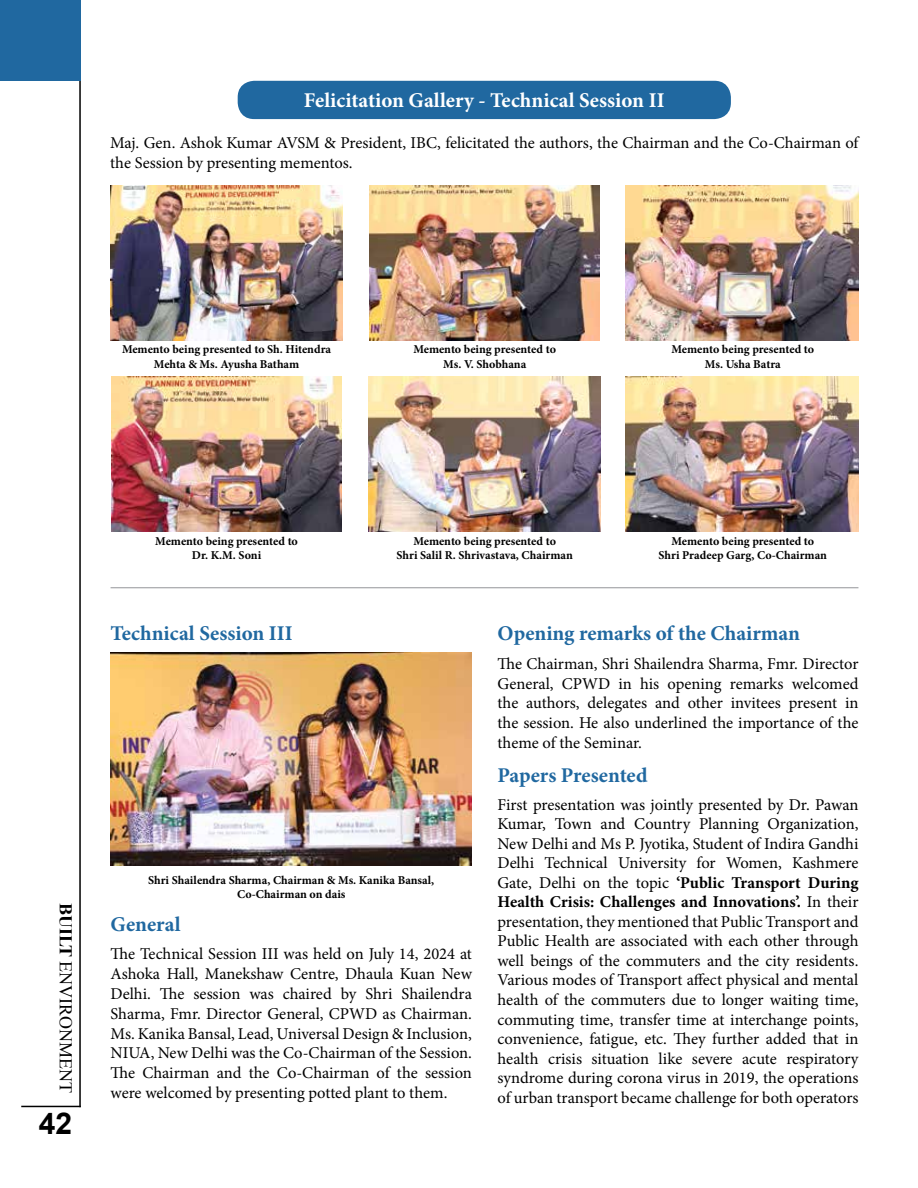
<style>
.page{position:relative;width:918px;height:1188px;background:#fff}
.page>*{position:absolute;margin:0;border:0;box-sizing:border-box;transform-origin:0 0}
.t1{font:700 30px "Arial";color:#000}
.t2{font:700 21px "Minion Pro";color:#2068a0}
.t3{font:700 21px "Minion Pro";color:#fff}
.t4{font:18px "Times New Roman";color:#000}
.t5{font:16.5px/19.5px "Minion Pro";letter-spacing:-.005em;color:#000;text-align:justify}
.t6{font:700 12px/14.4px "Minion Pro";letter-spacing:-.005em;color:#000;text-align:center}
.s1{font-weight:700}
</style>
<div class="page">
<hr style="left:79px;top:81px;width:2px;height:1026px;background:#000">
<hr style="left:21px;top:1106px;width:60px;height:1px;background:#000">
<div style="left:0;top:0;width:81px;height:81px;background:#2068a0"></div>
<div style="left:238px;top:81px;width:493px;height:38px;background:#2068a0;border-radius:16px"></div>
<img style="left:110px;top:185px;width:233px;height:155px">
<img style="left:111px;top:376px;width:230px;height:156px">
<img style="left:369px;top:185px;width:231px;height:155px">
<img style="left:368px;top:376px;width:233px;height:156px">
<img style="left:626px;top:185px;width:232px;height:155px">
<img style="left:626px;top:376px;width:232px;height:156px">
<hr style="left:111px;top:587px;width:747px;height:1px;background:#939598">
<img style="left:111px;top:653px;width:361px;height:213px">
<p class="t3" style="left:304px;top:86px;width:362px">Felicitation Gallery - Technical Session II</p>
<p class="t5" style="left:110px;top:133px;width:750px">Maj. Gen. Ashok Kumar AVSM &amp; President, IBC, felicitated the authors, the Chairman and the Co-Chairman of the Session by presenting mementos.</p>
<p class="t6" style="left:122px;top:342px;width:211px">Memento being presented to Sh. Hitendra<br>Mehta &amp; Ms. Ayusha Batham</p>
<p class="t6" style="left:413px;top:342px;width:144px">Memento being presented to<br>Ms. V. Shobhana</p>
<p class="t6" style="left:672px;top:342px;width:144px">Memento being presented to<br>Ms. Usha Batra</p>
<p class="t4" style="left:78px;top:903px;width:192px;rotate:90deg"><span class="s1">Built</span> Environment</p>
<h1 class="t1" style="left:39px;top:1102px;width:35px">42</h1>
<p class="t6" style="left:155px;top:533px;width:144px">Memento being presented to<br>Dr. K.M. Soni</p>
<p class="t6" style="left:397px;top:533px;width:178px">Memento being presented to<br>Shri Salil R. Shrivastava, Chairman</p>
<p class="t6" style="left:659px;top:533px;width:170px">Memento being presented to<br>Shri Pradeep Garg, Co-Chairman</p>
<p class="t2" style="left:111px;top:619px;width:184px">Technical Session III</p>
<p class="t6" style="left:148px;top:873px;width:288px">Shri Shailendra Sharma, Chairman &amp; Ms. Kanika Bansal,<br>Co-Chairman on dais</p>
<p class="t2" style="left:111px;top:910px;width:71px">General</p>
<p class="t5" style="left:111px;top:944px;width:363px">The Technical Session III was held on July 14, 2024 at Ashoka Hall, Manekshaw Centre, Dhaula Kuan New Delhi. The session was chaired by Shri Shailendra Sharma, Fmr. Director General, CPWD as Chairman.<br>Ms. Kanika Bansal, Lead, Universal Design &amp; Inclusion, NIUA, New Delhi was the Co-Chairman of the Session.<br>The Chairman and the Co-Chairman of the session were welcomed by presenting potted plant to them.</p>
<p class="t2" style="left:497px;top:619px;width:304px">Opening remarks of the Chairman</p>
<p class="t5" style="left:497px;top:654px;width:363px">The Chairman, Shri Shailendra Sharma, Fmr. Director General, CPWD in his opening remarks welcomed the authors, delegates and other invitees present in the session. He also underlined the importance of the theme of the Seminar.</p>
<p class="t2" style="left:497px;top:760px;width:152px">Papers Presented</p>
<p class="t5" style="left:497px;top:795px;width:363px">First presentation was jointly presented by Dr. Pawan Kumar, Town and Country Planning Organization, New Delhi and Ms P. Jyotika, Student of Indira Gandhi Delhi Technical University for Women, Kashmere Gate, Delhi on the topic <span class="s1">‘Public Transport During Health Crisis: Challenges and Innovations’.</span> In their presentation, they mentioned that Public Transport and Public Health are associated with each other through well beings of the commuters and the city residents.<br>Various modes of Transport affect physical and mental health of the commuters due to longer waiting time, commuting time, transfer time at interchange points, convenience, fatigue, etc. They further added that in health crisis situation like severe acute respiratory syndrome during corona virus in 2019, the operations of urban transport became challenge for both operators</p>
</div>
